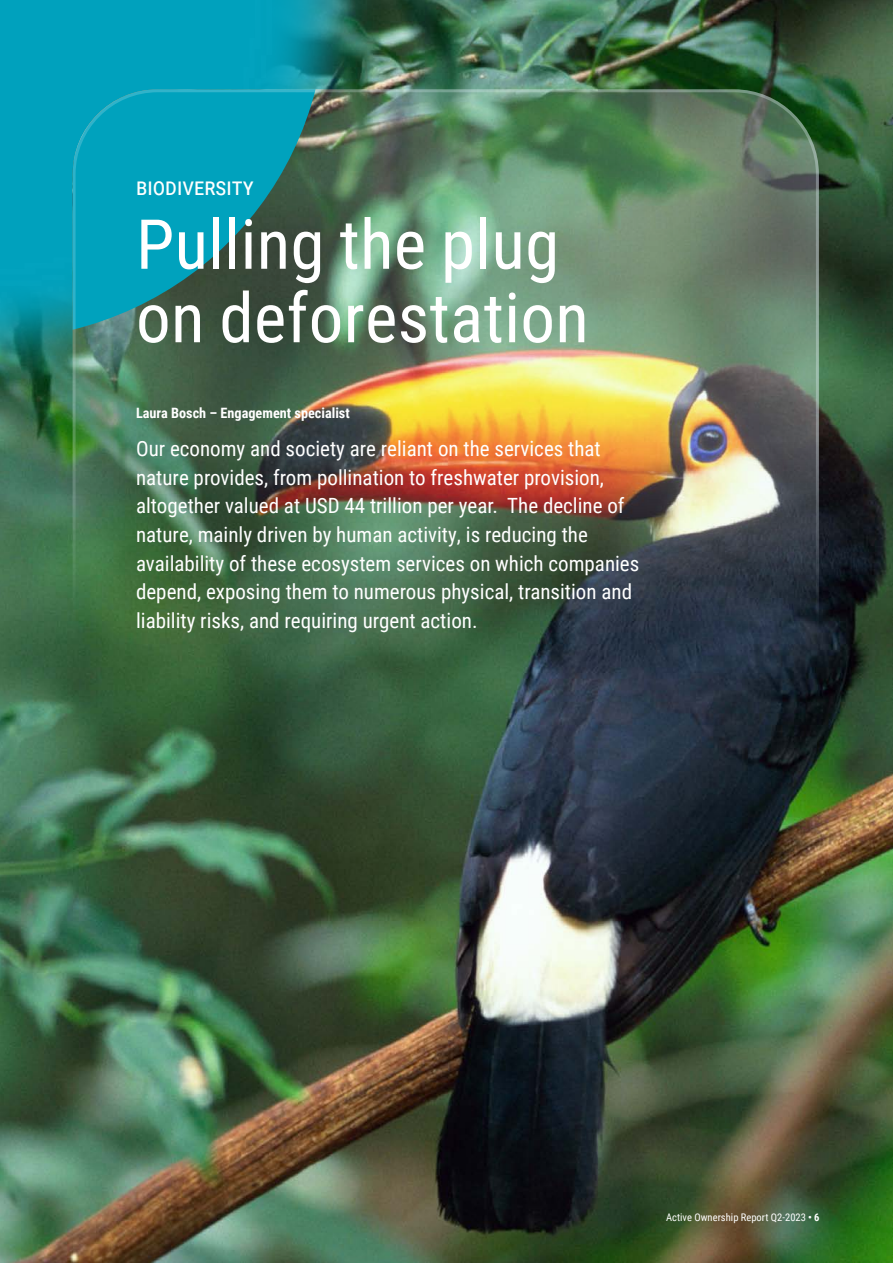
<style>
.page{position:relative;width:893px;height:1263px;background:#fff}
.page>*{position:absolute;margin:0;border:0;box-sizing:border-box;transform-origin:0 0}
._02-body_text{font:69px/73.5px "Roboto Condensed";letter-spacing:.005em;color:#fff}
.Paragraafkop{font:24px "Roboto Condensed";color:#fff}
.Inleidende_tekst{font:21px/28.7px "Roboto Condensed";color:#fff}
.Leestekst{font:700 14.25px "Roboto Condensed";color:#fff}
.t1{font:10.5px "Roboto Condensed";letter-spacing:.005em;color:#fff}
.s1{font-weight:700}
</style>
<div class="page">
<img style="left:0;top:0;width:893px;height:1263px">
<img style="left:0;top:0;width:381px;height:394px">
<img style="left:73px;top:89px;width:746px;height:985px">
<p class="Paragraafkop" style="left:136px;top:170px;width:119px">biodiversity</p>
<p class="_02-body_text" style="left:136px;top:205px;width:454px">Pulling the plug on deforestation</p>
<p class="Leestekst" style="left:136px;top:402px;width:215px">Laura Bosch – Engagement specialist</p>
<p class="Inleidende_tekst" style="left:136px;top:433px;width:505px">Our economy and society are reliant on the services that nature provides, from pollination to freshwater provision, altogether valued at USD 44 trillion per year. The decline of nature, mainly driven by human activity, is reducing the availability of these ecosystem services on which companies depend, exposing them to numerous physical, transition and liability risks, and requiring urgent action.</p>
<p class="t1" style="left:666px;top:1210px;width:155px">Active Ownership Report Q2-2023 <span class="s1">• 6</span></p>
</div>
